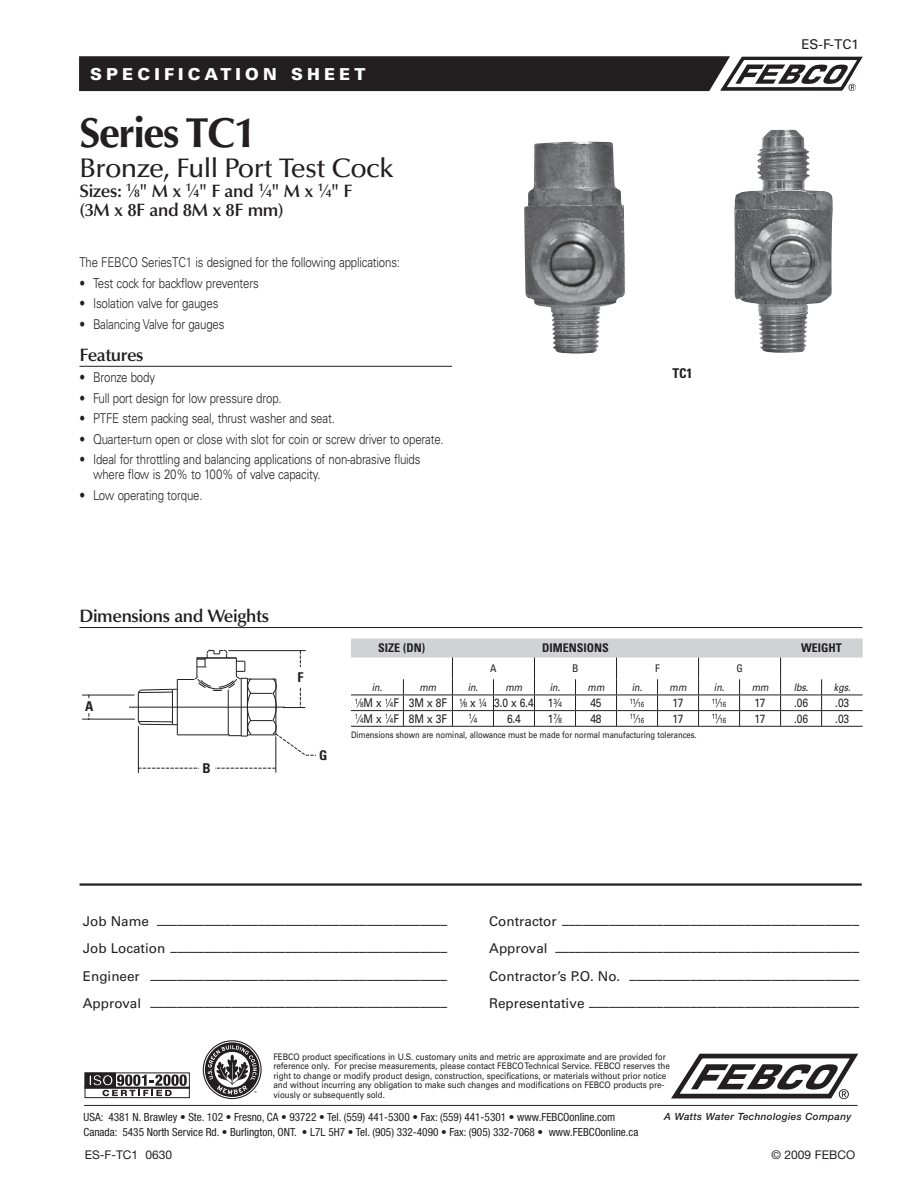
<style>
.page{position:relative;width:918px;height:1188px;background:#fff}
.page>*{position:absolute;margin:0;border:0;box-sizing:border-box;transform-origin:0 0}
.t1{font:700 42px "Optima LT Std";letter-spacing:-.035em;color:#231f20}
.t2{font:500 27px "Optima LT Std";letter-spacing:-.025em;color:#231f20}
.t3{font:600 18px/19.5px "Optima LT Std";letter-spacing:-.025em;color:#231f20}
.t4{font:900 16.5px "Univers LT Std";letter-spacing:.25em;color:#fff}
.t5{font:13.5px "Univers LT Std";color:#231f20}
.t6{font:300 13.5px/15px "Univers LT Std";letter-spacing:-.015em;color:#231f20;scale:.85 1}
.t7{font:700 condensed 13.5px "Univers LT Std";color:#231f20}
.t8{font:12px "Univers LT Std";letter-spacing:-.01em;color:#231f20;scale:.85 1}
.t9{font:700 condensed 12px "Univers LT Std";color:#231f20}
.t10{font:12px "Helvetica Neue LT Std";color:#231f20}
.t11{font:condensed 11.25px/15px "Helvetica Neue LT Std";color:#231f20}
.t12{font:italic 10.5px "Univers LT Std";letter-spacing:-.005em;color:#231f20;scale:.85 1}
.t13{font:condensed 10.5px "Univers LT Std";color:#231f20}
.t14{font:italic 500 9.9px "Helvetica Neue LT Std";letter-spacing:.03em;color:#231f20}
.t15{font:9px/9.4px "Univers LT Std";letter-spacing:-.005em;color:#231f20;scale:.9 1}
.t16{font:9px "Univers LT Std";letter-spacing:-.005em;color:#231f20;scale:.85 1}
.t17{font:7.5px "Univers LT Std";letter-spacing:-.08em;color:#231f20;scale:.85 1}
.s1{font-size:11.1px}
.s2{font-size:7.5px}
.s3{font-size:12px}
</style>
<div class="page">
<hr style="left:129px;top:707px;width:156px;height:1px;background:#231f20">
<hr style="left:275px;top:737px;width:1px;height:35px;background:#231f20">
<hr style="left:138px;top:727px;width:1px;height:46px;background:#231f20">
<svg style="left:139px;top:768px;width:136px;height:1px"></svg>
<hr style="left:82px;top:695px;width:52px;height:1px;background:#231f20">
<hr style="left:82px;top:719px;width:53px;height:1px;background:#231f20">
<svg style="left:138px;top:650px;width:178px;height:106px"></svg>
<svg style="left:79px;top:56px;width:784px;height:35px;background:#3a3637"></svg>
<hr style="left:80px;top:883px;width:782px;height:3px;background:#231f20">
<img style="left:532px;top:130px;width:301px;height:223px">
<hr style="left:80px;top:366px;width:372px;height:1px;background:#231f20">
<hr style="left:80px;top:627px;width:782px;height:1px;background:#231f20">
<hr style="left:351px;top:726px;width:348px;height:1px;background:#231f20">
<hr style="left:781px;top:726px;width:82px;height:1px;background:#231f20">
<svg style="left:351px;top:639px;width:512px;height:87px"></svg>
<hr style="left:699px;top:726px;width:82px;height:1px;background:#231f20">
<svg style="left:671px;top:1053px;width:188px;height:47px"></svg>
<hr style="left:84px;top:1105px;width:774px;height:1px;background:#231f20">
<div style="left:85px;top:1073px;width:105px;height:25px;border:1px solid #231f20"></div>
<div style="left:85px;top:1073px;width:31px;height:14px;border:1px solid #231f20"></div>
<svg style="left:85px;top:1074px;width:105px;height:22px"></svg>
<svg style="left:203px;top:1040px;width:59px;height:59px"></svg>
<div style="left:199px;top:759px;width:15px;height:18px;background:#fff"></div>
<div style="left:294px;top:668px;width:13px;height:19px;background:#fff"></div>
<p class="t4" style="left:90px;top:67px;width:277px">SPECIFICATION SHEET</p>
<h1 class="t1" style="left:80px;top:112px;width:179px">Series TC1</h1>
<h2 class="t2" style="left:80px;top:155px;width:316px">Bronze, Full Port Test Cock</h2>
<h3 class="t3" style="left:80px;top:182px;width:274px">Sizes: <sup>1</sup>⁄<span class="s1">8</span>" M x <sup>1</sup>⁄<span class="s1">4</span>" F and <sup>1</sup>⁄<span class="s1">4</span>" M x <sup>1</sup>⁄<span class="s1">4</span>" F (3M x 8F and 8M x 8F mm)</h3>
<p class="t6" style="left:80px;top:256px;width:379px">The FEBCO SeriesTC1 is designed for the following applications:</p>
<p class="t6" style="left:80px;top:276px;width:212px">• Test cock for backflow preventers</p>
<p class="t6" style="left:80px;top:297px;width:165px">• Isolation valve for gauges</p>
<p class="t6" style="left:80px;top:317px;width:172px">• Balancing Valve for gauges</p>
<h3 class="t3" style="left:80px;top:346px;width:66px">Features</h3>
<p class="t6" style="left:80px;top:371px;width:90px">• Bronze body</p>
<p class="t6" style="left:80px;top:391px;width:239px">• Full port design for low pressure drop.</p>
<p class="t6" style="left:80px;top:412px;width:302px">• PTFE stem packing seal, thrust washer and seat.</p>
<p class="t6" style="left:80px;top:432px;width:430px">• Quarter-turn open or close with slot for coin or screw driver to operate.</p>
<p class="t6" style="left:93px;top:453px;width:387px;text-indent:-14px">• Ideal for throttling and balancing applications of non-abrasive fluids where flow is 20% to 100% of valve capacity.</p>
<p class="t6" style="left:80px;top:488px;width:146px">• Low operating torque.</p>
<h3 class="t3" style="left:80px;top:607px;width:191px">Dimensions and Weights</h3>
<p class="t5" style="left:801px;top:38px;width:59px">ES-F-TC1</p>
<p class="t7" style="left:672px;top:367px;width:22px">TC1</p>
<p class="t7" style="left:85px;top:700px;width:10px">A</p>
<p class="t7" style="left:203px;top:761px;width:10px">B</p>
<p class="t7" style="left:298px;top:671px;width:7px">F</p>
<p class="t7" style="left:319px;top:749px;width:10px">G</p>
<p class="t9" style="left:378px;top:642px;width:48px">SIZE (DN)</p>
<p class="t9" style="left:542px;top:642px;width:68px">DIMENSIONS</p>
<p class="t9" style="left:801px;top:642px;width:42px">WEIGHT</p>
<p class="t13" style="left:490px;top:663px;width:8px">A</p>
<p class="t13" style="left:572px;top:663px;width:8px">B</p>
<p class="t13" style="left:655px;top:663px;width:6px">F</p>
<p class="t13" style="left:736px;top:663px;width:8px">G</p>
<p class="t12" style="left:372px;top:682px;width:14px">in.</p>
<p class="t12" style="left:420px;top:682px;width:21px">mm</p>
<p class="t12" style="left:468px;top:682px;width:14px">in.</p>
<p class="t12" style="left:506px;top:682px;width:21px">mm</p>
<p class="t12" style="left:550px;top:682px;width:14px">in.</p>
<p class="t12" style="left:588px;top:682px;width:21px">mm</p>
<p class="t12" style="left:632px;top:682px;width:14px">in.</p>
<p class="t12" style="left:670px;top:682px;width:21px">mm</p>
<p class="t12" style="left:714px;top:682px;width:14px">in.</p>
<p class="t12" style="left:752px;top:682px;width:21px">mm</p>
<p class="t12" style="left:794px;top:682px;width:19px">lbs.</p>
<p class="t12" style="left:834px;top:682px;width:21px">kgs.</p>
<p class="t8" style="left:355px;top:697px;width:245px"><sup>1</sup>⁄<span class="s2">8</span>M x <sup>1</sup>⁄<span class="s2">4</span>F 3M x 8F <sup>1</sup>⁄<span class="s2">8</span> x <sup>1</sup>⁄<span class="s2">4</span> 3.0 x 6.4 1<sup>3</sup>⁄<span class="s2">4</span></p>
<p class="t8" style="left:590px;top:697px;width:15px">45</p>
<p class="t17" style="left:630px;top:699px;width:19px">11<span class="s3">⁄</span>16</p>
<p class="t8" style="left:673px;top:697px;width:15px">17</p>
<p class="t17" style="left:712px;top:699px;width:19px">11<span class="s3">⁄</span>16</p>
<p class="t8" style="left:755px;top:697px;width:15px">17</p>
<p class="t8" style="left:794px;top:697px;width:18px">.06</p>
<p class="t8" style="left:835px;top:697px;width:18px">.03</p>
<p class="t8" style="left:355px;top:713px;width:110px"><sup>1</sup>⁄<span class="s2">4</span>M x <sup>1</sup>⁄<span class="s2">4</span>F 8M x 3F</p>
<p class="t17" style="left:469px;top:715px;width:12px">1<span class="s3">⁄</span>4</p>
<p class="t8" style="left:507px;top:713px;width:18px">6.4</p>
<p class="t8" style="left:548px;top:713px;width:18px">1<sup>7</sup>⁄<span class="s2">8</span></p>
<p class="t8" style="left:590px;top:713px;width:15px">48</p>
<p class="t17" style="left:630px;top:715px;width:19px">11<span class="s3">⁄</span>16</p>
<p class="t8" style="left:673px;top:713px;width:15px">17</p>
<p class="t17" style="left:712px;top:715px;width:19px">11<span class="s3">⁄</span>16</p>
<p class="t8" style="left:755px;top:713px;width:15px">17</p>
<p class="t8" style="left:794px;top:713px;width:18px">.06</p>
<p class="t8" style="left:835px;top:713px;width:18px">.03</p>
<p class="t16" style="left:351px;top:731px;width:408px">Dimensions shown are nominal, allowance must be made for normal manufacturing tolerances.</p>
<p class="t5" style="left:83px;top:918px;width:366px">Job Name –––––––––––––––––––––––––––––––––––––––––––</p>
<p class="t5" style="left:489px;top:918px;width:371px">Contractor ––––––––––––––––––––––––––––––––––––––––––––</p>
<p class="t5" style="left:83px;top:945px;width:366px">Job Location –––––––––––––––––––––––––––––––––––––––––</p>
<p class="t5" style="left:489px;top:945px;width:371px">Approval –––––––––––––––––––––––––––––––––––––––––––––</p>
<p class="t5" style="left:83px;top:973px;width:366px">Engineer ––––––––––––––––––––––––––––––––––––––––––––</p>
<p class="t5" style="left:489px;top:973px;width:371px">Contractor’s P.O. No. ––––––––––––––––––––––––––––––––––</p>
<p class="t5" style="left:83px;top:1000px;width:366px">Approval ––––––––––––––––––––––––––––––––––––––––––––</p>
<p class="t5" style="left:489px;top:1000px;width:371px">Representative ––––––––––––––––––––––––––––––––––––––––</p>
<p class="t15" style="left:273px;top:1052px;width:442px">FEBCO product specifications in U.S. customary units and metric are approximate and are provided for reference only. For precise measurements, please contact FEBCO Technical Service. FEBCO reserves the right to change or modify product design, construction, specifications, or materials without prior notice and without incurring any obligation to make such changes and modifications on FEBCO products pre&shy;viously or subsequently sold.</p>
<p class="t14" style="left:664px;top:1113px;width:189px">A Watts Water Technologies Company</p>
<p class="t11" style="left:84px;top:1111px;width:556px">USA: 4381 N. Brawley • Ste. 102 • Fresno, CA • 93722 • Tel. (559) 441-5300 • Fax: (559) 441-5301 • www.FEBCOonline.com<br>Canada: 5435 North Service Rd. • Burlington, ONT. • L7L 5H7 • Tel. (905) 332-4090 • Fax: (905) 332-7068 • www.FEBCOonline.ca</p>
<p class="t10" style="left:85px;top:1151px;width:89px">ES-F-TC1 0630</p>
<p class="t10" style="left:771px;top:1151px;width:85px">© 2009 FEBCO</p>
</div>
